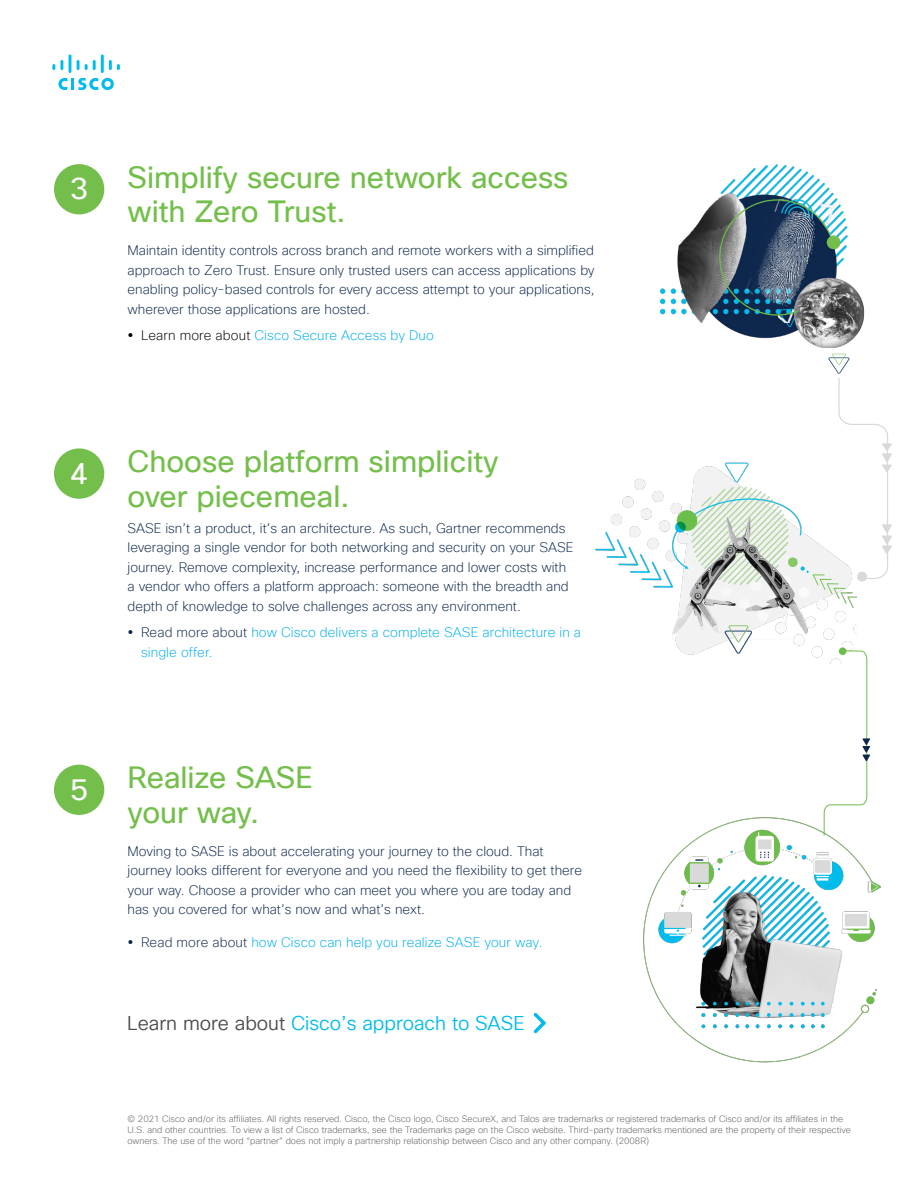
<style>
.page{position:relative;width:918px;height:1188px;background:#fff}
.page>*{position:absolute;margin:0;border:0;box-sizing:border-box;transform-origin:0 0}
.Into_Subhead__Regula{font:30px/34.5px "Cisco Sans TT";color:#74bf4b}
.Body_Bullet_Midnight{font:30px/34.5px "Cisco Sans TT";color:#74bf4b}
.Into_Subhead__Regula-2{font:30px "Cisco Sans TT";color:#fff}
.H3_Gray{font:19.5px "Cisco Sans TT Light";color:#00bceb}
.Body_Midnight_-_9_13{font:200 13.5px/19.5px "Cisco Sans TT";color:#0d274d;text-align:justify}
.Into_Subhead__Regula-3{font:200 13.5px/19.5px "Cisco Sans TT";color:#0d274d}
.t1{font:200 13.5px/19.5px "Cisco Sans TT";letter-spacing:.01em;color:#00aeef}
.t2{font:200 9px/11.2px "Cisco Sans TT";color:#58595b}
.s1{color:#000}
.s2{color:#11274c}
.s3{color:#4d4c4c}
</style>
<div class="page">
<svg style="left:52px;top:54px;width:68px;height:36px"></svg>
<div style="left:54px;top:164px;width:50px;height:50px;background:#74bf4b;border-radius:50%"></div>
<div style="left:54px;top:448px;width:50px;height:51px;background:#74bf4b;border-radius:50%"></div>
<div style="left:54px;top:765px;width:50px;height:50px;background:#74bf4b;border-radius:50%"></div>
<img style="left:661px;top:164px;width:204px;height:183px">
<img style="left:596px;top:462px;width:261px;height:196px">
<img style="left:644px;top:818px;width:236px;height:245px">
<svg style="left:534px;top:1013px;width:12px;height:20px"></svg>
<svg style="left:828px;top:354px;width:64px;height:226px"></svg>
<svg style="left:824px;top:650px;width:46px;height:186px"></svg>
<div style="left:839px;top:647px;width:7px;height:8px;background:#6dbd4a;border-radius:50%"></div>
<p class="Into_Subhead__Regula-2" style="left:70px;top:169px;width:19px">3</p>
<p class="Into_Subhead__Regula" style="left:128px;top:161px;width:442px">Simplify secure network access with Zero Trust.</p>
<p class="Body_Midnight_-_9_13" style="left:128px;top:241px;width:469px">Maintain identity controls across branch and remote workers with a simplified approach to Zero Trust. Ensure only trusted users can access applications by enabling policy-based controls for every access attempt to your applications, wherever those applications are hosted.</p>
<p class="t1" style="left:141px;top:326px;width:294px"><span class="s1">Learn more about</span> Cisco Secure Access by Duo</p>
<p class="Into_Subhead__Regula-2" style="left:70px;top:454px;width:19px">4</p>
<p class="Body_Bullet_Midnight" style="left:128px;top:445px;width:372px">Choose platform simplicity over piecemeal.</p>
<p class="Body_Midnight_-_9_13" style="left:128px;top:519px;width:447px;text-align:left">SASE isn’t a product, it’s an architecture. As such, Gartner recommends leveraging a single vendor for both networking and security on your SASE journey. Remove complexity, increase performance and lower costs with a vendor who offers a platform approach: someone with the breadth and depth of knowledge to solve challenges across any environment.</p>
<p class="t1" style="left:141px;top:623px;width:442px"><span class="s2">Read more about</span> how Cisco delivers a complete SASE architecture in a single offer.</p>
<p class="Into_Subhead__Regula-2" style="left:70px;top:770px;width:19px">5</p>
<p class="Into_Subhead__Regula" style="left:128px;top:762px;width:187px">Realize SASE your way.</p>
<p class="Into_Subhead__Regula-3" style="left:128px;top:842px;width:456px">Moving to SASE is about accelerating your journey to the cloud. That journey looks different for everyone and you need the flexibility to get there your way. Choose a provider who can meet you where you are today and has you covered for what’s now and what’s next.</p>
<p class="t1" style="left:141px;top:933px;width:403px"><span class="s2">Read more about</span> how Cisco can help you realize SASE your way.</p>
<p class="H3_Gray" style="left:127px;top:1011px;width:399px"><span class="s3">Learn more about</span> Cisco’s approach to SASE</p>
<p class="t2" style="left:128px;top:1113px;width:725px">© 2021 Cisco and/or its affiliates. All rights reserved. Cisco, the Cisco logo, Cisco SecureX, and Talos are trademarks or registered trademarks of Cisco and/or its affiliates in the<br>U.S. and other countries. To view a list of Cisco trademarks, see the Trademarks page on the Cisco website. Third-party trademarks mentioned are the property of their respective owners. The use of the word “partner” does not imply a partnership relationship between Cisco and any other company. (2008R)</p>
</div>
